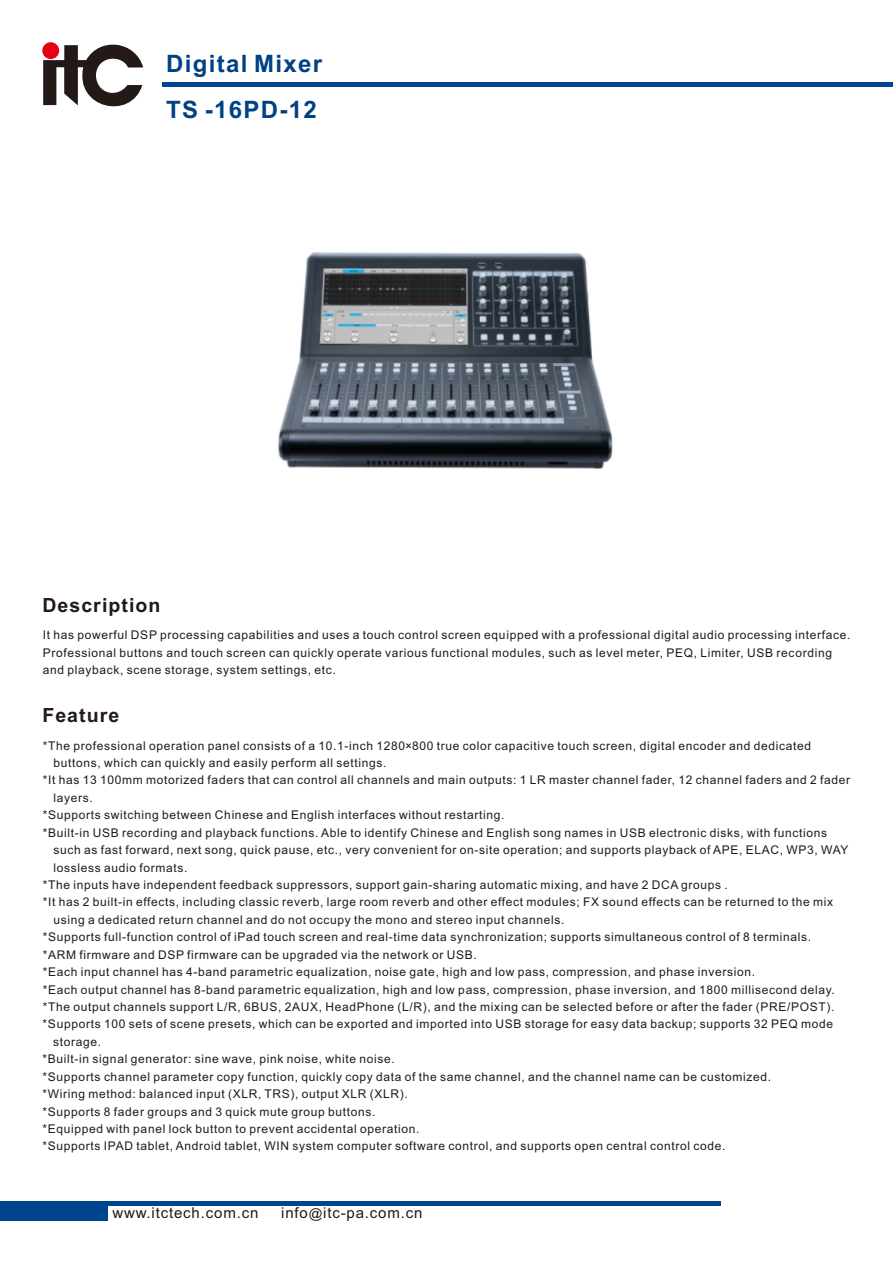
<style>
.page{position:relative;width:893px;height:1263px;background:#fff}
.page>*{position:absolute;margin:0;border:0;box-sizing:border-box;transform-origin:0 0}
.t1{font:700 24px "Arial";letter-spacing:.055em;color:#004184}
.t2{font:700 19.5px "Arial";letter-spacing:.055em;color:#231916}
.t3{font:15px "Arial";letter-spacing:.055em;color:#231916}
.t4{font:12px/17.4px "Arial";letter-spacing:.055em;color:#231916}
.s1{font-size:13.5px}
</style>
<div class="page">
<hr style="left:0;top:1202px;width:720px;height:4px;background:#00468e">
<div style="left:0;top:1202px;width:108px;height:18px;background:#00468e"></div>
<hr style="left:163px;top:82px;width:730px;height:4px;background:#00468e">
<svg style="left:43px;top:42px;width:100px;height:65px"></svg>
<img style="left:278px;top:252px;width:335px;height:218px">
<h1 class="t1" style="left:166px;top:54px;width:158px">Digital Mixer</h1>
<h1 class="t1" style="left:166px;top:101px;width:152px">TS -16PD-12</h1>
<h2 class="t2" style="left:42px;top:597px;width:120px">Description</h2>
<p class="t4" style="left:43px;top:627px;width:809px">It has powerful DSP processing capabilities and uses a touch control screen equipped with a professional digital audio processing interface.<br>Professional buttons and touch screen can quickly operate various functional modules, such as level meter, PEQ, Limiter, USB recording and playback, scene storage, system settings, etc.</p>
<h2 class="t2" style="left:42px;top:708px;width:78px">Feature</h2>
<p class="t4" style="left:43px;top:738px;width:770px">*The professional operation panel consists of a 10.1-inch 1280×800 true color capacitive touch screen, digital encoder and dedicated</p>
<p class="t4" style="left:54px;top:755px;width:334px">buttons, which can quickly and easily perform all settings.</p>
<p class="t4" style="left:43px;top:773px;width:809px">*It has 13 100mm motorized faders that can control all channels and main outputs: 1 LR master channel fader, 12 channel faders and 2 fader</p>
<p class="t4" style="left:54px;top:790px;width:41px">layers.</p>
<p class="t4" style="left:43px;top:807px;width:463px">*Supports switching between Chinese and English interfaces without restarting.</p>
<p class="t4" style="left:43px;top:825px;width:786px">*Built-in USB recording and playback functions. Able to identify Chinese and English song names in USB electronic disks, with functions</p>
<p class="t4" style="left:53px;top:842px;width:797px">such as fast forward, next song, quick pause, etc., very convenient for on-site operation; and supports playback of APE, ELAC, WP3, WAY</p>
<p class="t4" style="left:53px;top:860px;width:136px">lossless audio formats.</p>
<p class="t4" style="left:43px;top:877px;width:687px">*The inputs have independent feedback suppressors, support gain-sharing automatic mixing, and have 2 DCA groups .</p>
<p class="t4" style="left:43px;top:895px;width:792px">*It has 2 built-in effects, including classic reverb, large room reverb and other effect modules; FX sound effects can be returned to the mix</p>
<p class="t4" style="left:53px;top:912px;width:512px">using a dedicated return channel and do not occupy the mono and stereo input channels.</p>
<p class="t4" style="left:43px;top:929px;width:770px">*Supports full-function control of iPad touch screen and real-time data synchronization; supports simultaneous control of 8 terminals.</p>
<p class="t4" style="left:43px;top:947px;width:435px">*ARM firmware and DSP firmware can be upgraded via the network or USB.</p>
<p class="t4" style="left:43px;top:964px;width:714px">*Each input channel has 4-band parametric equalization, noise gate, high and low pass, compression, and phase inversion.</p>
<p class="t4" style="left:43px;top:982px;width:794px">*Each output channel has 8-band parametric equalization, high and low pass, compression, phase inversion, and 1800 millisecond delay.</p>
<p class="t4" style="left:43px;top:999px;width:793px">*The output channels support L/R, 6BUS, 2AUX, HeadPhone (L/R), and the mixing can be selected before or after the fader (PRE/POST).</p>
<p class="t4" style="left:43px;top:1017px;width:792px">*Supports 100 sets of scene presets, which can be exported and imported into USB storage for easy data backup; supports 32 PEQ mode</p>
<p class="t4" style="left:53px;top:1034px;width:50px">storage.</p>
<p class="t4" style="left:43px;top:1051px;width:354px">*Built-in signal generator: sine wave, pink noise, white noise.</p>
<p class="t4" style="left:43px;top:1069px;width:730px">*Supports channel parameter copy function, quickly copy data of the same channel, and the channel name can be customized.</p>
<p class="t4" style="left:43px;top:1086px;width:367px">*Wiring method: balanced input (XLR, TRS), output XLR (XLR).</p>
<p class="t4" style="left:43px;top:1104px;width:334px">*Supports 8 fader groups and 3 quick mute group buttons.</p>
<p class="t4" style="left:43px;top:1121px;width:378px">*Equipped with panel lock button to prevent accidental operation.</p>
<p class="t4" style="left:43px;top:1138px;width:684px">*Supports IPAD tablet, Android tablet, WIN system computer software control, and supports open central control code.</p>
<p class="t3" style="left:112px;top:1207px;width:147px">www.itctech.com.cn</p>
<p class="t3" style="left:281px;top:1207px;width:143px">info<span class="s1">@</span>itc-pa.com.cn</p>
</div>
